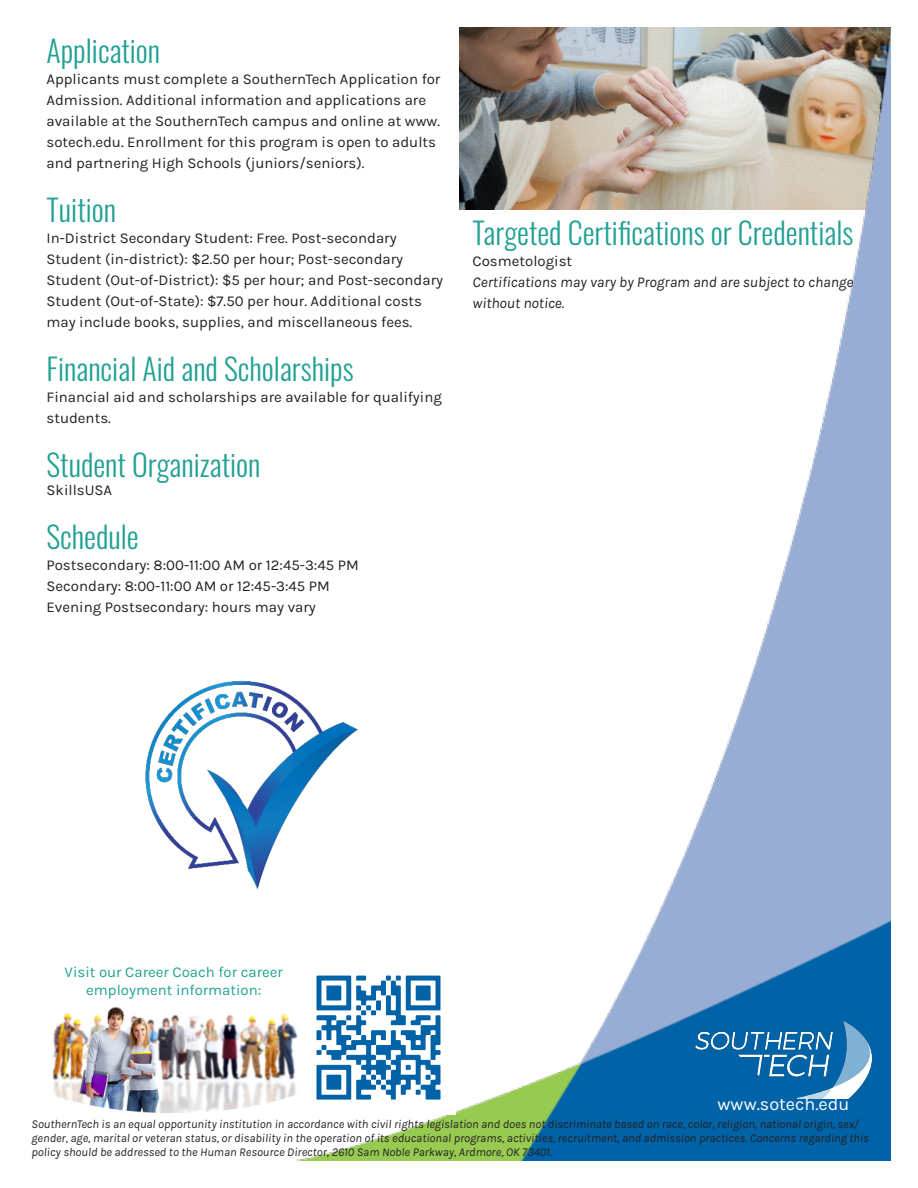
<style>
.page{position:relative;width:918px;height:1188px;background:#fff}
.page>*{position:absolute;margin:0;border:0;box-sizing:border-box;transform-origin:0 0}
.t1{font:300 30px "Oswald";color:#21a193}
.t2{font:18px "Karla";color:#fff}
.t3{font:15px/21px "Karla";color:#231f20}
.t4{font:italic 15px/21px "Karla";color:#231f20}
.t5{font:15px/18px "Karla";color:#21a193;text-align:center}
.t6{font:italic 12px/14.4px "Karla";color:#231f20}
</style>
<div class="page">
<img style="left:296px;top:27px;width:595px;height:1134px">
<img style="left:52px;top:1001px;width:249px;height:114px">
<img style="left:301px;top:960px;width:155px;height:155px">
<img style="left:145px;top:668px;width:222px;height:223px">
<img style="left:696px;top:1022px;width:176px;height:76px">
<p class="t1" style="left:46px;top:24px;width:115px">Application</p>
<p class="t3" style="left:46px;top:68px;width:395px">Applicants must complete a SouthernTech Application for Admission. Additional information and applications are available at the SouthernTech campus and online at www. sotech.edu. Enrollment for this program is open to adults and partnering High Schools (juniors/seniors).</p>
<p class="t1" style="left:46px;top:183px;width:71px">Tuition</p>
<p class="t3" style="left:46px;top:227px;width:398px">In-District Secondary Student: Free. Post-secondary Student (in-district): $2.50 per hour; Post-secondary Student (Out-of-District): $5 per hour; and Post-secondary Student (Out-of-State): $7.50 per hour. Additional costs may include books, supplies, and miscellaneous fees.</p>
<p class="t1" style="left:46px;top:342px;width:309px">Financial Aid and Scholarships</p>
<p class="t3" style="left:46px;top:386px;width:397px">Financial aid and scholarships are available for qualifying students.</p>
<p class="t1" style="left:46px;top:438px;width:215px">Student Organization</p>
<p class="t3" style="left:46px;top:479px;width:67px">SkillsUSA</p>
<p class="t1" style="left:46px;top:510px;width:94px">Schedule</p>
<p class="t3" style="left:46px;top:554px;width:314px">Postsecondary: 8:00-11:00 AM or 12:45-3:45 PM</p>
<p class="t3" style="left:46px;top:575px;width:285px">Secondary: 8:00-11:00 AM or 12:45-3:45 PM</p>
<p class="t3" style="left:46px;top:596px;width:271px">Evening Postsecondary: hours may vary</p>
<p class="t1" style="left:473px;top:206px;width:382px">Targeted Certifications or Credentials</p>
<p class="t3" style="left:473px;top:250px;width:101px">Cosmetologist</p>
<p class="t4" style="left:473px;top:271px;width:382px">Certifications may vary by Program and are subject to change without notice.</p>
<p class="t5" style="left:65px;top:963px;width:220px">Visit our Career Coach for career employment information:</p>
<p class="t2" style="left:718px;top:1093px;width:133px">www.sotech.edu</p>
<p class="t6" style="left:32px;top:1116px;width:839px">SouthernTech is an equal opportunity institution in accordance with civil rights legislation and does not discriminate based on race, color, religion, national origin, sex/ gender, age, marital or veteran status, or disability in the operation of its educational programs, activities, recruitment, and admission practices. Concerns regarding this policy should be addressed to the Human Resource Director, 2610 Sam Noble Parkway, Ardmore, OK 73401.</p>
</div>
